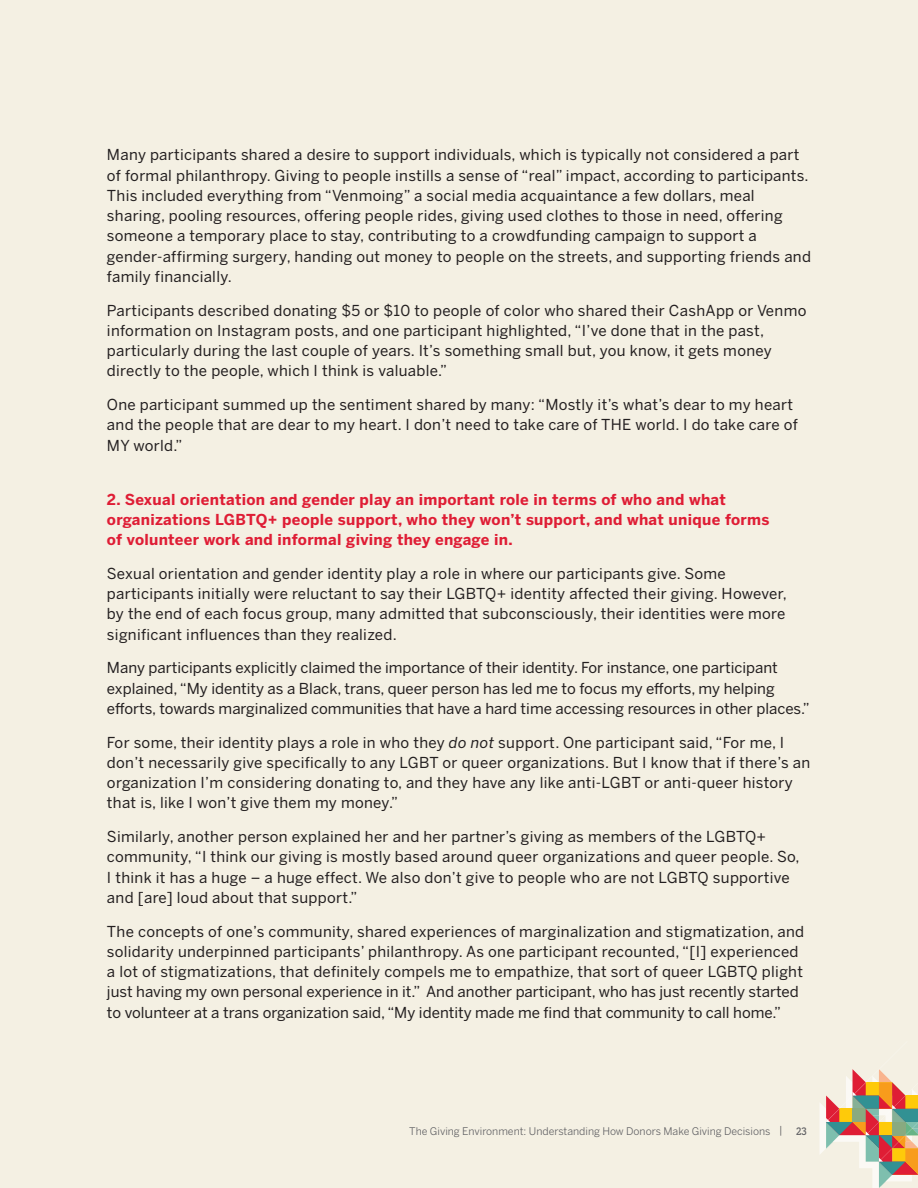
<style>
.page{position:relative;width:918px;height:1188px;background:#f4f0e3}
.page>*{position:absolute;margin:0;border:0;box-sizing:border-box;transform-origin:0 0}
.t1{font:15px/20.2px "Benton Sans";letter-spacing:.02em;color:#231f20}
.t2{font:15px/20.2px "Benton Sans";color:#231f20}
.t3{font:700 15px/20.2px "Benton Sans";letter-spacing:.02em;color:#df1d35}
.t4{font:10.5px "Benton Sans";color:#636366}
.t5{font:10.5px "Salvo Serif Cond";color:#636366}
.s1{font-style:italic}
.s2{font-family:"Salvo Serif Cond";font-weight:300}
</style>
<div class="page">
<svg style="left:820px;top:1069px;width:98px;height:119px"></svg>
<p class="t1" style="left:107px;top:145px;width:706px">Many participants shared a desire to support individuals, which is typically not considered a part of formal philanthropy. Giving to people instills a sense of “real” impact, according to participants.<br>This included everything from “Venmoing” a social media acquaintance a few dollars, meal sharing, pooling resources, offering people rides, giving used clothes to those in need, offering someone a temporary place to stay, contributing to a crowdfunding campaign to support a gender-affirming surgery, handing out money to people on the streets, and supporting friends and family financially.</p>
<p class="t1" style="left:107px;top:300px;width:701px">Participants described donating $5 or $10 to people of color who shared their CashApp or Venmo information on Instagram posts, and one participant highlighted, “I’ve done that in the past, particularly during the last couple of years. It’s something small but, you know, it gets money directly to the people, which I think is valuable.”</p>
<p class="t1" style="left:107px;top:395px;width:692px">One participant summed up the sentiment shared by many: “Mostly it’s what’s dear to my heart and the people that are dear to my heart. I don’t need to take care of THE world. I do take care of<br>MY world.”</p>
<p class="t3" style="left:107px;top:489px;width:664px">2. Sexual orientation and gender play an important role in terms of who and what organizations LGBTQ+ people support, who they won’t support, and what unique forms of volunteer work and informal giving they engage in.</p>
<p class="t1" style="left:107px;top:563px;width:681px">Sexual orientation and gender identity play a role in where our participants give. Some participants initially were reluctant to say their LGBTQ+ identity affected their giving. However, by the end of each focus group, many admitted that subconsciously, their identities were more significant influences than they realized.</p>
<p class="t2" style="left:107px;top:658px;width:704px">Many participants explicitly claimed the importance of their identity. For instance, one participant explained, “My identity as a Black, trans, queer person has led me to focus my efforts, my helping efforts, towards marginalized communities that have a hard time accessing resources in other places.”</p>
<p class="t1" style="left:107px;top:732px;width:705px">For some, their identity plays a role in who they <span class="s1">do not</span> support. One participant said, “For me, I don’t necessarily give specifically to any LGBT or queer organizations. But I know that if there’s an organization I’m considering donating to, and they have any like anti-LGBT or anti-queer history that is, like I won’t give them my money.”</p>
<p class="t1" style="left:107px;top:827px;width:694px">Similarly, another person explained her and her partner’s giving as members of the LGBTQ+ community, “I think our giving is mostly based around queer organizations and queer people. So, I think it has a huge – a huge effect. We also don’t give to people who are not LGBTQ supportive and [are] loud about that support.”</p>
<p class="t1" style="left:107px;top:921px;width:699px">The concepts of one’s community, shared experiences of marginalization and stigmatization, and solidarity underpinned participants’ philanthropy. As one participant recounted, “[I] experienced a lot of stigmatizations, that definitely compels me to empathize, that sort of queer LGBTQ plight just having my own personal experience in it.” And another participant, who has just recently started to volunteer at a trans organization said, “My identity made me find that community to call home.”</p>
<p class="t4" style="left:409px;top:1125px;width:374px">The Giving Environment: Understanding How Donors Make Giving Decisions <span class="s2">|</span></p>
<p class="t5" style="left:796px;top:1124px;width:12px">23</p>
</div>
